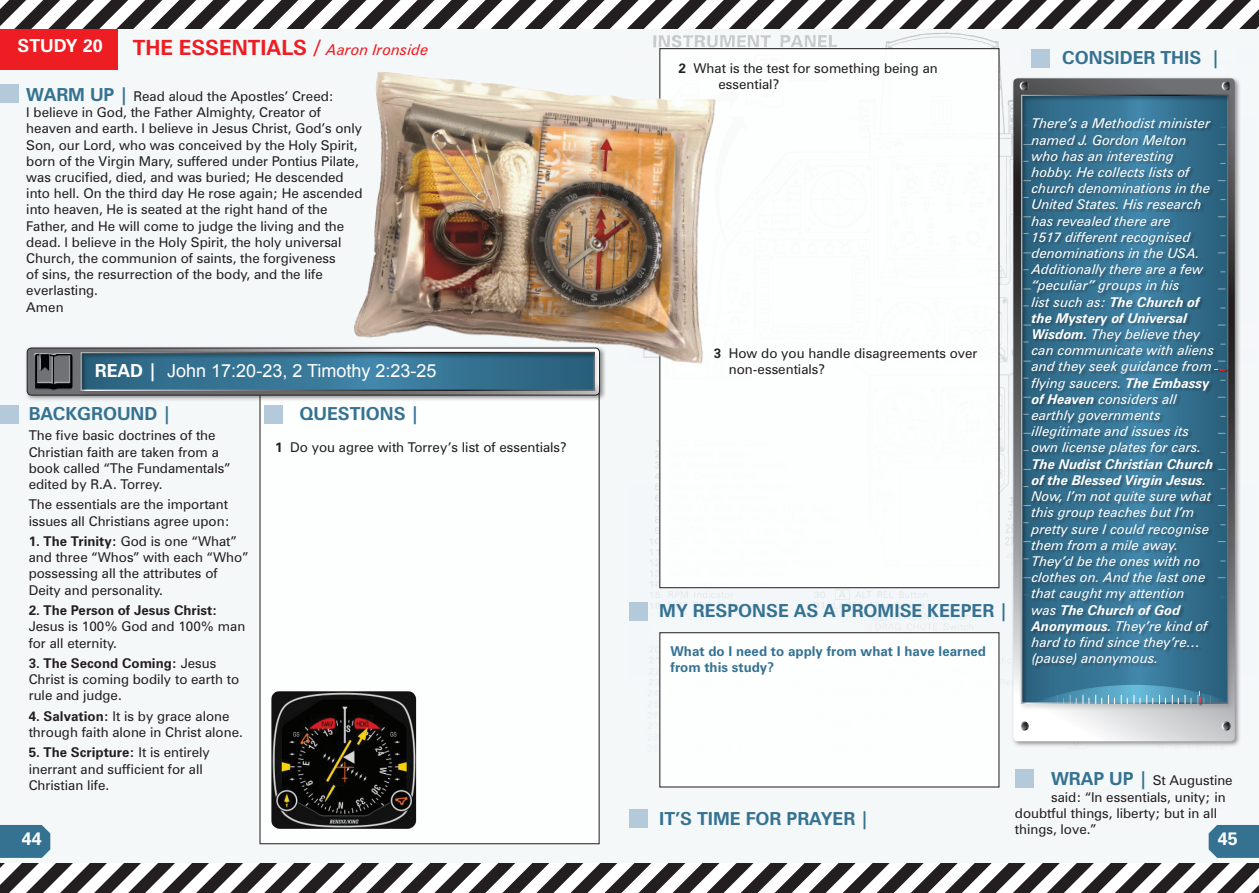
<style>
.page{position:relative;width:1259px;height:893px;background:#f5f8f9}
.page>*{position:absolute;margin:0;border:0;box-sizing:border-box;transform-origin:0 0}
.t1{font:700 21px "Zurich BT";color:#ee1d23}
.t2{font:700 18px "Zurich BT";color:#357292}
.t3{font:18px "Arial";color:#fff}
.t4{font:700 18px "Zurich BT";color:#fff}
.t5{font:13.5px/16.2px "Zurich BT";color:#231f20}
.t6{font:italic 13.5px/16.2px "Zurich BT";color:#fff}
.t7{font:700 13.5px/16.2px "Zurich BT";color:#357292}
.t8{font:italic 700 13.5px/16.2px "Zurich BT";color:#fff}
.t9{font:700 13.5px "Zurich BT";color:#231f20}
.s1{font-weight:400;font-style:italic;font-size:15px}
.s2{font-weight:700;font-size:18px;color:#357292}
.s3{font-weight:700}
.s4{font-family:"Zurich BT";font-weight:700}
</style>
<div class="page">
<img style="left:629px;top:28px;width:390px;height:760px">
<div style="left:260px;top:386px;width:339px;height:458px;background:#fff"></div>
<div style="left:0;top:0;width:118px;height:69px;background:#ee1d23"></div>
<svg style="left:0;top:0;width:1225px;height:28px"></svg>
<svg style="left:1225px;top:0;width:34px;height:28px"></svg>
<div style="left:631px;top:598px;width:254px;height:61px;background:#f4f8f9"></div>
<div style="left:1015px;top:769px;width:19px;height:19px;background:#b4c9da"></div>
<div style="left:1030px;top:49px;width:19px;height:19px;background:#b4c9da"></div>
<div style="left:0;top:405px;width:19px;height:19px;background:#b4c9da"></div>
<div style="left:264px;top:405px;width:18px;height:19px;background:#b4c9da"></div>
<div style="left:0;top:84px;width:19px;height:19px;background:#b4c9da"></div>
<div style="left:629px;top:809px;width:19px;height:19px;background:#b4c9da"></div>
<div style="left:660px;top:633px;width:339px;height:154px;background:#fff"></div>
<div style="left:659px;top:632px;width:340px;height:155px;border:1px solid #231f20"></div>
<div style="left:629px;top:602px;width:19px;height:19px;background:#b4c9da"></div>
<div style="left:660px;top:49px;width:339px;height:539px;background:#fff"></div>
<div style="left:24px;top:345px;width:582px;height:57px;background:#231f20;opacity:.5"></div>
<div style="left:78px;top:349px;width:524px;height:49px;background:#231f20;opacity:.15"></div>
<div style="left:79px;top:349px;width:517px;height:43px;background:#231f20;opacity:.35"></div>
<img style="left:26px;top:351px;width:54px;height:40px">
<div style="left:34px;top:353px;width:39px;height:35px;background:#fff;opacity:.75"></div>
<div style="left:34px;top:354px;width:39px;height:37px;background:#231f20;opacity:.75"></div>
<div style="left:1010px;top:76px;width:231px;height:672px;background:#231f20;opacity:.5"></div>
<svg style="left:1013px;top:78px;width:221px;height:663px"></svg>
<div style="left:1018px;top:92px;width:217px;height:619px;background:#231f20;opacity:.15"></div>
<div style="left:1019px;top:92px;width:210px;height:612px;background:#231f20;opacity:.35"></div>
<svg style="left:1224px;top:724px;width:4px;height:4px"></svg>
<div style="left:1221px;top:721px;width:10px;height:10px;border:2px solid #fff;border-radius:50%"></div>
<svg style="left:1022px;top:724px;width:4px;height:4px"></svg>
<div style="left:1019px;top:721px;width:10px;height:10px;border:2px solid #fff;border-radius:50%"></div>
<svg style="left:1222px;top:84px;width:8px;height:6px"></svg>
<div style="left:1221px;top:81px;width:10px;height:9px;border:2px solid #fff;border-radius:50%"></div>
<svg style="left:1020px;top:84px;width:8px;height:6px"></svg>
<div style="left:1019px;top:81px;width:10px;height:9px;border:2px solid #fff;border-radius:50%"></div>
<div style="left:1031px;top:119px;width:186px;height:551px;background:#231f20;opacity:.35"></div>
<hr style="left:1214px;top:369px;width:14px;height:3px;background:#231f20;opacity:.45">
<svg style="left:1214px;top:369px;width:12px;height:2px"></svg>
<div style="left:1033px;top:682px;width:202px;height:29px;background:#231f20;opacity:.15"></div>
<svg style="left:1036px;top:685px;width:192px;height:19px;background:#5491ad"></svg>
<img style="left:342px;top:58px;width:374px;height:314px">
<svg style="left:0;top:825px;width:1259px;height:68px"></svg>
<img style="left:267px;top:691px;width:154px;height:143px">
<h2 class="t4" style="left:17px;top:35px;width:87px">STUDY 20</h2>
<h1 class="t1" style="left:133px;top:35px;width:298px">THE ESSENTIALS / <span class="s1">Aaron Ironside</span></h1>
<p class="t5" style="left:26px;top:88px;width:338px"><span class="s2">WARM UP |</span> Read aloud the Apostles’ Creed:<br>I believe in God, the Father Almighty, Creator of heaven and earth. I believe in Jesus Christ, God’s only Son, our Lord, who was conceived by the Holy Spirit, born of the Virgin Mary, suffered under Pontius Pilate, was crucified, died, and was buried; He descended into hell. On the third day He rose again; He ascended into heaven, He is seated at the right hand of the Father, and He will come to judge the living and the dead. I believe in the Holy Spirit, the holy universal Church, the communion of saints, the forgiveness<br>of sins, the resurrection of the body, and the life everlasting.<br>Amen</p>
<p class="t5" style="left:718px;top:60px;width:221px;text-indent:-40px"><span class="s3">2</span> What is the test for something being an essential?</p>
<p class="t5" style="left:714px;top:345px;width:265px"><span class="s3">3</span> How do you handle disagreements over</p>
<h2 class="t3" style="left:95px;top:359px;width:343px"><span class="s4">READ |</span> John 17:20-23, 2 Timothy 2:23-25</h2>
<p class="t5" style="left:729px;top:361px;width:98px">non-essentials?</p>
<h2 class="t2" style="left:29px;top:402px;width:144px">BACKGROUND |</h2>
<p class="t5" style="left:29px;top:427px;width:203px">The five basic doctrines of the<br>Christian faith are taken from a book called “The Fundamentals” edited by R.A. Torrey.</p>
<p class="t5" style="left:29px;top:496px;width:202px">The essentials are the important issues all Christians agree upon:</p>
<p class="t5" style="left:29px;top:533px;width:221px"><span class="s3">1. The Trinity:</span> God is one “What” and three “Whos” with each “Who” possessing all the attributes of<br>Deity and personality.</p>
<p class="t9" style="left:29px;top:602px;width:190px">2. The Person of Jesus Christ:</p>
<p class="t5" style="left:29px;top:618px;width:218px">Jesus is 100% God and 100% man for all eternity.</p>
<p class="t5" style="left:29px;top:655px;width:212px"><span class="s3">3. The Second Coming:</span> Jesus<br>Christ is coming bodily to earth to rule and judge.</p>
<p class="t5" style="left:29px;top:708px;width:216px"><span class="s3">4. Salvation:</span> It is by grace alone through faith alone in Christ alone.</p>
<p class="t5" style="left:29px;top:744px;width:183px"><span class="s3">5. The Scripture:</span> It is entirely inerrant and sufficient for all<br>Christian life.</p>
<h2 class="t4" style="left:22px;top:828px;width:21px">44</h2>
<h2 class="t2" style="left:299px;top:402px;width:122px">QUESTIONS |</h2>
<p class="t5" style="left:275px;top:439px;width:293px"><span class="s3">1</span> Do you agree with Torrey’s list of essentials?</p>
<h2 class="t2" style="left:659px;top:599px;width:350px">MY RESPONSE AS A PROMISE KEEPER |</h2>
<p class="t7" style="left:670px;top:643px;width:317px">What do I need to apply from what I have learned from this study?</p>
<h2 class="t2" style="left:659px;top:808px;width:211px">IT’S TIME FOR PRAYER |</h2>
<h2 class="t2" style="left:1062px;top:47px;width:159px">CONSIDER THIS |</h2>
<p class="t6" style="left:1031px;top:115px;width:184px">There’s a Methodist minister named J. Gordon Melton who has an interesting hobby. He collects lists of church denominations in the<br>United States. His research has revealed there are<br>1517 different recognised denominations in the USA.<br>Additionally there are a few “peculiar” groups in his<br>list such as: <span class="s3">The Church of the Mystery of Universal<br>Wisdom.</span> They believe they can communicate with aliens and they seek guidance from flying saucers. <span class="s3">The Embassy of Heaven</span> considers all earthly governments illegitimate and issues its own license plates for cars.</p>
<p class="t8" style="left:1031px;top:456px;width:183px">The Nudist Christian Church of the Blessed Virgin Jesus.</p>
<p class="t6" style="left:1031px;top:488px;width:181px">Now, I’m not quite sure what this group teaches but I’m pretty sure I could recognise them from a mile away.<br>They’d be the ones with no clothes on. And the last one that caught my attention was <span class="s3">The Church of God<br>Anonymous.</span> They’re kind of hard to find since they’re… (pause) anonymous.</p>
<p class="t5" style="left:1051px;top:772px;width:183px"><span class="s2">WRAP UP |</span> St Augustine</p>
<p class="t5" style="left:1051px;top:789px;width:176px">said: “In essentials, unity; in</p>
<p class="t5" style="left:1015px;top:805px;width:204px">doubtful things, liberty; but in all</p>
<p class="t5" style="left:1015px;top:821px;width:83px">things, love.”</p>
<h2 class="t4" style="left:1217px;top:828px;width:21px">45</h2>
</div>
